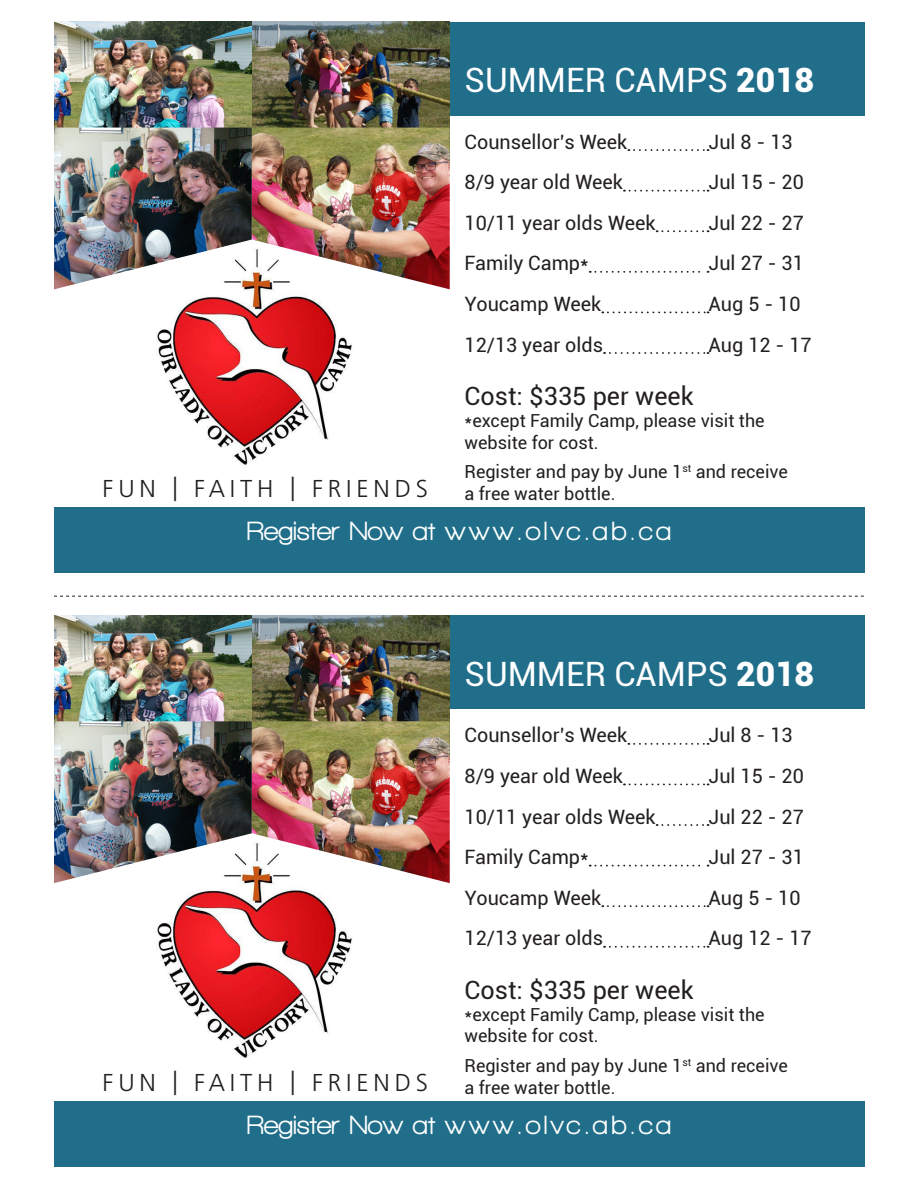
<style>
.page{position:relative;width:918px;height:1188px;background:#fff}
.page>*{position:absolute;margin:0;border:0;box-sizing:border-box;transform-origin:0 0}
.t1{font:33.6px "Roboto";color:#fff}
.t2{font:800 27px "Walkway";color:#fff}
.t3{font:25.2px "Roboto";color:#231f20}
.t4{font:300 24.45px "Frutiger LT Pro";letter-spacing:.2em;color:#231f20}
.t5{font:19.8px "Roboto";color:#231f20}
.t6{font:18px/21.6px "Roboto";color:#231f20}
.s1{font-weight:900}
</style>
<div class="page">
<svg style="left:54px;top:596px;width:810px;height:1px"></svg>
<div style="left:54px;top:22px;width:810px;height:94px;background:#206e8a"></div>
<div style="left:54px;top:615px;width:810px;height:94px;background:#206e8a"></div>
<img style="left:54px;top:22px;width:396px;height:106px">
<img style="left:54px;top:615px;width:396px;height:106px">
<img style="left:157px;top:289px;width:195px;height:176px">
<img style="left:157px;top:883px;width:195px;height:175px">
<div style="left:54px;top:507px;width:810px;height:66px;background:#206e8a"></div>
<div style="left:54px;top:1101px;width:810px;height:65px;background:#206e8a"></div>
<img style="left:54px;top:128px;width:396px;height:161px">
<img style="left:54px;top:721px;width:396px;height:162px">
<svg style="left:628px;top:149px;width:81px;height:2px"></svg>
<svg style="left:624px;top:190px;width:85px;height:2px"></svg>
<svg style="left:657px;top:230px;width:52px;height:2px"></svg>
<svg style="left:590px;top:271px;width:119px;height:2px"></svg>
<svg style="left:602px;top:311px;width:107px;height:2px"></svg>
<svg style="left:604px;top:352px;width:105px;height:2px"></svg>
<svg style="left:628px;top:743px;width:81px;height:2px"></svg>
<svg style="left:624px;top:783px;width:85px;height:2px"></svg>
<svg style="left:657px;top:824px;width:52px;height:2px"></svg>
<svg style="left:590px;top:865px;width:119px;height:2px"></svg>
<svg style="left:602px;top:905px;width:107px;height:2px"></svg>
<svg style="left:604px;top:946px;width:105px;height:2px"></svg>
<p class="t1" style="left:465px;top:56px;width:351px">SUMMER CAMPS <span class="s1">2018</span></p>
<p class="t4" style="left:103px;top:475px;width:327px">FUN | FAITH | FRIENDS</p>
<p class="t5" style="left:465px;top:128px;width:164px">Counsellor’s Week</p>
<p class="t5" style="left:709px;top:128px;width:86px">Jul 8 - 13</p>
<p class="t5" style="left:465px;top:168px;width:160px">8/9 year old Week</p>
<p class="t5" style="left:709px;top:168px;width:97px">Jul 15 - 20</p>
<p class="t5" style="left:465px;top:209px;width:193px">10/11 year olds Week</p>
<p class="t5" style="left:709px;top:209px;width:97px">Jul 22 - 27</p>
<p class="t5" style="left:465px;top:249px;width:126px">Family Camp*</p>
<p class="t5" style="left:709px;top:249px;width:97px">Jul 27 - 31</p>
<p class="t5" style="left:465px;top:290px;width:138px">Youcamp Week</p>
<p class="t5" style="left:709px;top:290px;width:94px">Aug 5 - 10</p>
<p class="t5" style="left:465px;top:331px;width:140px">12/13 year olds</p>
<p class="t5" style="left:709px;top:331px;width:105px">Aug 12 - 17</p>
<p class="t3" style="left:465px;top:379px;width:231px">Cost: $335 per week</p>
<p class="t6" style="left:465px;top:409px;width:302px">*except Family Camp, please visit the website for cost.</p>
<p class="t6" style="left:465px;top:461px;width:325px">Register and pay by June 1<sup>st</sup> and receive a free water bottle.</p>
<p class="t2" style="left:247px;top:516px;width:426px">Register Now at www.olvc.ab.ca</p>
<p class="t1" style="left:465px;top:650px;width:351px">SUMMER CAMPS <span class="s1">2018</span></p>
<p class="t4" style="left:103px;top:1068px;width:327px">FUN | FAITH | FRIENDS</p>
<p class="t5" style="left:465px;top:721px;width:164px">Counsellor’s Week</p>
<p class="t5" style="left:709px;top:721px;width:86px">Jul 8 - 13</p>
<p class="t5" style="left:465px;top:762px;width:160px">8/9 year old Week</p>
<p class="t5" style="left:709px;top:762px;width:97px">Jul 15 - 20</p>
<p class="t5" style="left:465px;top:803px;width:193px">10/11 year olds Week</p>
<p class="t5" style="left:709px;top:803px;width:97px">Jul 22 - 27</p>
<p class="t5" style="left:465px;top:843px;width:126px">Family Camp*</p>
<p class="t5" style="left:709px;top:843px;width:97px">Jul 27 - 31</p>
<p class="t5" style="left:465px;top:884px;width:138px">Youcamp Week</p>
<p class="t5" style="left:709px;top:884px;width:94px">Aug 5 - 10</p>
<p class="t5" style="left:465px;top:924px;width:140px">12/13 year olds</p>
<p class="t5" style="left:709px;top:924px;width:105px">Aug 12 - 17</p>
<p class="t3" style="left:465px;top:973px;width:231px">Cost: $335 per week</p>
<p class="t6" style="left:465px;top:1003px;width:302px">*except Family Camp, please visit the website for cost.</p>
<p class="t6" style="left:465px;top:1054px;width:325px">Register and pay by June 1<sup>st</sup> and receive a free water bottle.</p>
<p class="t2" style="left:247px;top:1110px;width:426px">Register Now at www.olvc.ab.ca</p>
</div>
